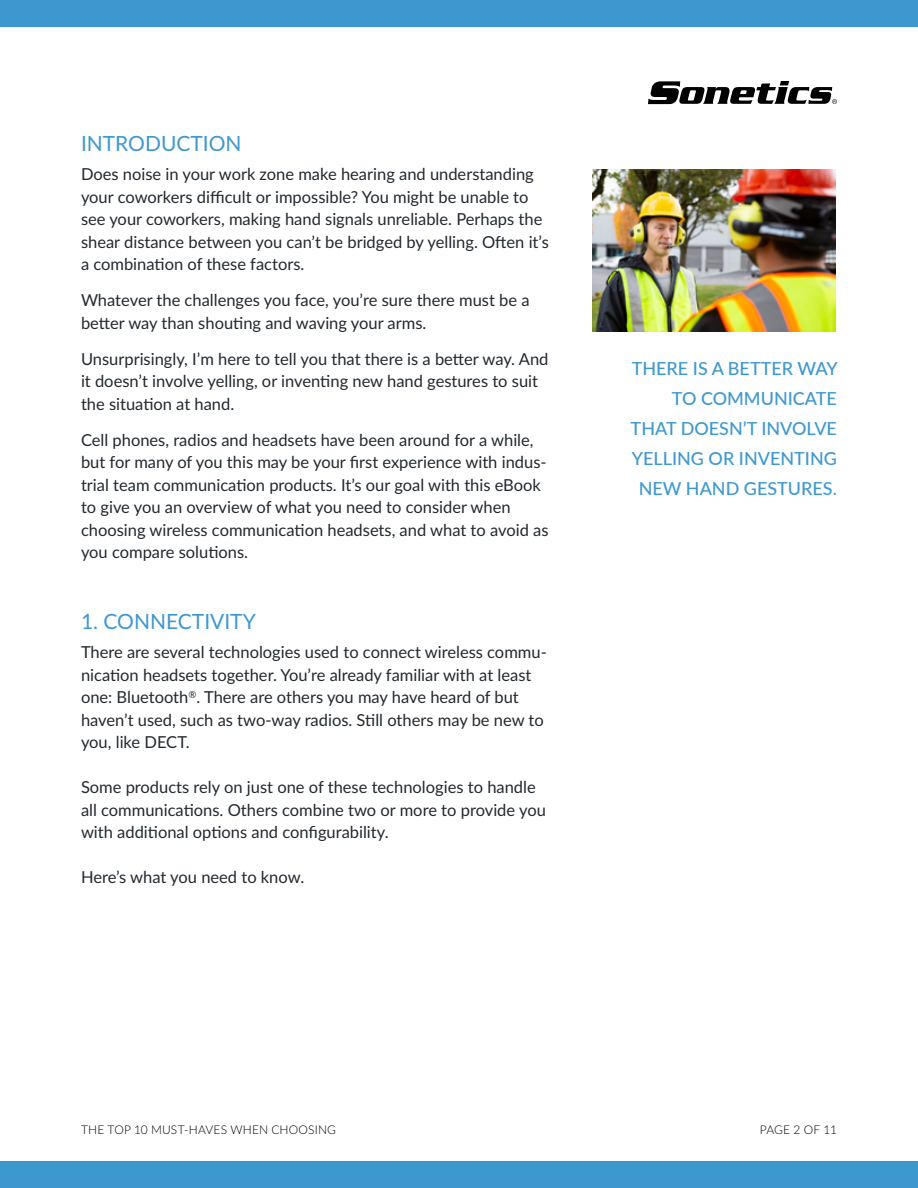
<style>
.page{position:relative;width:918px;height:1188px;background:#fff}
.page>*{position:absolute;margin:0;border:0;box-sizing:border-box;transform-origin:0 0}
.Title2{font:21px "Lato";color:#3e98d0}
.Title-Sidebar{font:500 18px/30px "Lato";color:#3e98d0;text-align:right}
.Paragraph{font:16.5px/22.5px "Lato";color:#22292f}
.t1{font:300 12px "Lato";letter-spacing:.015em;color:#000}
</style>
<div class="page">
<svg style="left:648px;top:81px;width:189px;height:23px"></svg>
<div style="left:0;top:0;width:918px;height:27px;background:#3e98d0"></div>
<div style="left:0;top:1161px;width:918px;height:27px;background:#3e98d0"></div>
<img style="left:593px;top:170px;width:243px;height:162px">
<p class="Title2" style="left:81px;top:129px;width:162px">INTRODUCTION</p>
<p class="Paragraph" style="left:81px;top:163px;width:469px">Does noise in your work zone make hearing and understanding your coworkers difficult or impossible? You might be unable to see your coworkers, making hand signals unreliable. Perhaps the shear distance between you can’t be bridged by yelling. Often it’s a combination of these factors.</p>
<p class="Paragraph" style="left:81px;top:289px;width:450px">Whatever the challenges you face, you’re sure there must be a better way than shouting and waving your arms.</p>
<p class="Paragraph" style="left:81px;top:347px;width:469px">Unsurprisingly, I’m here to tell you that there is a better way. And it doesn’t involve yelling, or inventing new hand gestures to suit the situation at hand.</p>
<p class="Paragraph" style="left:81px;top:428px;width:469px">Cell phones, radios and headsets have been around for a while, but for many of you this may be your first experience with indus&shy;trial team communication products. It’s our goal with this eBook to give you an overview of what you need to consider when choosing wireless communication headsets, and what to avoid as you compare solutions.</p>
<p class="Title2" style="left:81px;top:606px;width:176px">1. CONNECTIVITY</p>
<p class="Paragraph" style="left:81px;top:640px;width:467px">There are several technologies used to connect wireless commu&shy;nication headsets together. You’re already familiar with at least one: Bluetooth<sup>®</sup>. There are others you may have heard of but haven’t used, such as two-way radios. Still others may be new to you, like DECT.</p>
<p class="Paragraph" style="left:81px;top:775px;width:466px">Some products rely on just one of these technologies to handle all communications. Others combine two or more to provide you with additional options and configurability.</p>
<p class="Paragraph" style="left:81px;top:865px;width:225px">Here’s what you need to know.</p>
<p class="Title-Sidebar" style="left:631px;top:352px;width:209px">THERE IS A BETTER WAY<br>TO COMMUNICATE<br>THAT DOESN’T INVOLVE<br>YELLING OR INVENTING<br>NEW HAND GESTURES.</p>
<p class="t1" style="left:81px;top:1121px;width:257px">THE TOP 10 MUST-HAVES WHEN CHOOSING</p>
<p class="t1" style="left:760px;top:1121px;width:79px">PAGE 2 OF 11</p>
</div>
